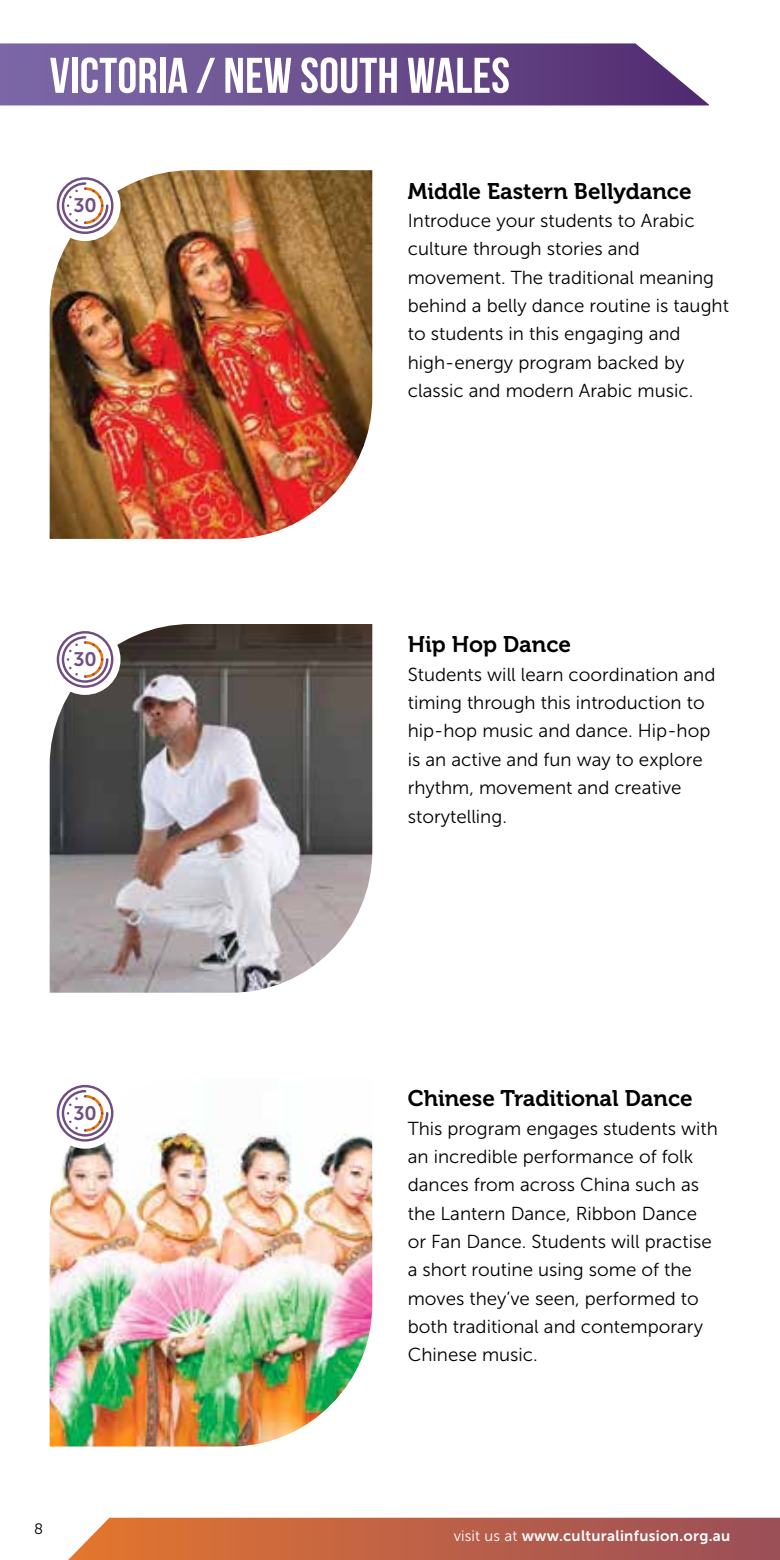
<style>
.page{position:relative;width:780px;height:1560px;background:#fff}
.page>*{position:absolute;margin:0;border:0;box-sizing:border-box;transform-origin:0 0}
.t1{font:700 50px "Bebas Neue";letter-spacing:.005em;color:#fff}
.t2{font:22.5px "Museo 700";color:#000}
.t3{font:19.5px "Museo Sans 700";color:#704d82}
.t4{font:18.75px/28.2px "Museo Sans 300";color:#000}
.t5{font:15px "Museo Sans 700";letter-spacing:.02em;color:#fff}
.t6{font:15px "Museo Sans 300";color:#000}
.s1{font-family:"Museo Sans 300"}
</style>
<div class="page">
<svg style="left:0;top:43px;width:709px;height:62px;background:#725894"></svg>
<svg style="left:69px;top:1517px;width:711px;height:42px;background:#c0684d"></svg>
<img style="left:50px;top:170px;width:322px;height:369px">
<div style="left:50px;top:170px;width:71px;height:71px;background:#fff;border-radius:50%"></div>
<svg style="left:57px;top:177px;width:56px;height:57px"></svg>
<img style="left:50px;top:1131px;width:322px;height:315px">
<img style="left:50px;top:624px;width:322px;height:368px">
<div style="left:50px;top:624px;width:70px;height:70px;background:#fff;border-radius:50%"></div>
<svg style="left:57px;top:631px;width:56px;height:56px"></svg>
<div style="left:50px;top:1077px;width:70px;height:71px;background:#fff;border-radius:50%"></div>
<svg style="left:57px;top:1084px;width:56px;height:57px"></svg>
<h1 class="t1" style="left:50px;top:48px;width:462px">VICTORIA / NEW SOUTH WALES</h1>
<p class="t3" style="left:73px;top:194px;width:25px">30</p>
<p class="t3" style="left:73px;top:648px;width:25px">30</p>
<p class="t3" style="left:73px;top:1101px;width:25px">30</p>
<p class="t6" style="left:34px;top:1520px;width:11px">8</p>
<p class="t2" style="left:408px;top:178px;width:285px">Middle Eastern Bellydance</p>
<p class="t4" style="left:408px;top:206px;width:323px">Introduce your students to Arabic culture through stories and movement. The traditional meaning behind a belly dance routine is taught to students in this engaging and high-energy program backed by classic and modern Arabic music.</p>
<p class="t2" style="left:407px;top:632px;width:165px">Hip Hop Dance</p>
<p class="t4" style="left:407px;top:660px;width:309px">Students will learn coordination and timing through this introduction to hip-hop music and dance. Hip-hop is an active and fun way to explore rhythm, movement and creative storytelling.</p>
<p class="t2" style="left:407px;top:1085px;width:286px">Chinese Traditional Dance</p>
<p class="t4" style="left:407px;top:1113px;width:311px">This program engages students with an incredible performance of folk dances from across China such as the Lantern Dance, Ribbon Dance or Fan Dance. Students will practise a short routine using some of the moves they’ve seen, performed to both traditional and contemporary<br>Chinese music.</p>
<p class="t5" style="left:453px;top:1526px;width:278px"><span class="s1">visit us at</span> www.culturalinfusion.org.au</p>
</div>
